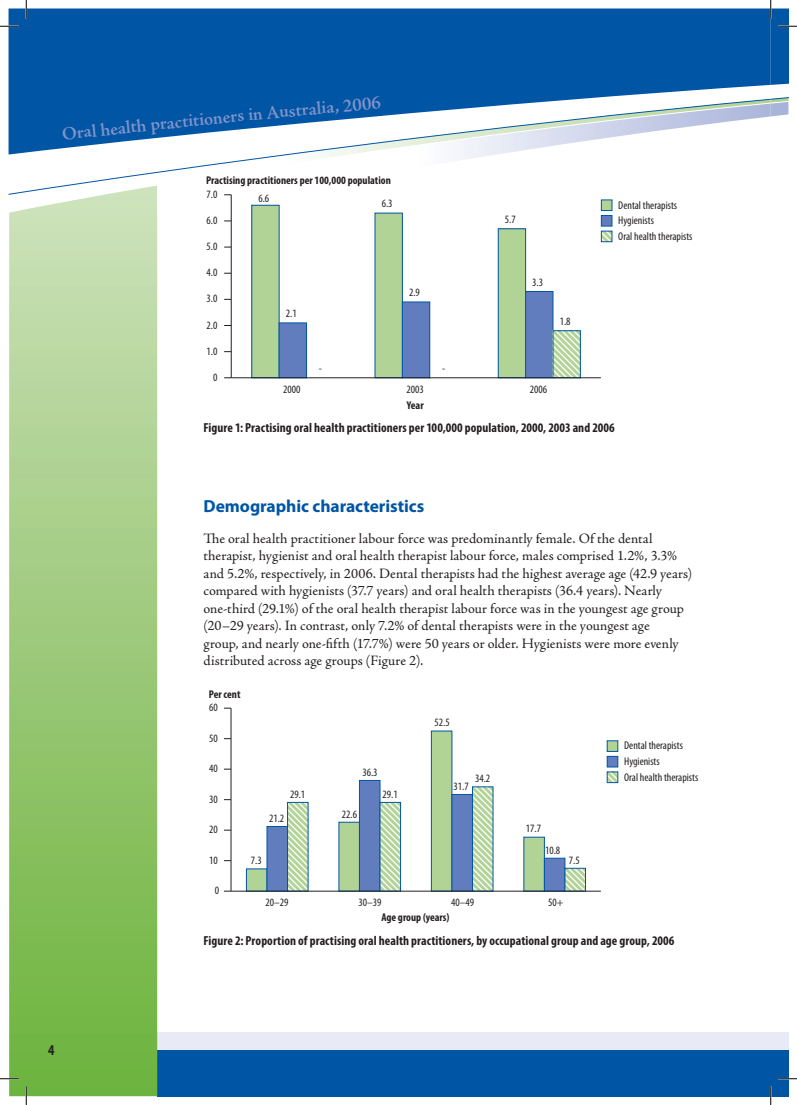
<style>
.page{position:relative;width:797px;height:1105px;background:#fff}
.page>*{position:absolute;margin:0;border:0;box-sizing:border-box;transform-origin:0 0}
.t1{font:600 18.75px "Adobe Jenson Pro";color:#8193c9}
.Heading_1{font:700 17.5px "Myriad Pro";letter-spacing:-.005em;color:#0155a5}
.t2{font:700 condensed 15px "Myriad Pro";color:#231f20}
.Body_text{font:14.38px/17.5px "Adobe Jenson Pro";color:#231f20}
.Figure_caption{font:700 condensed 13.12px "Myriad Pro";letter-spacing:.005em;color:#231f20}
.t3{font:condensed 11.25px/15.6px "Myriad Pro";color:#231f20}
.t4{font:700 condensed 11.25px "Myriad Pro";color:#231f20}
</style>
<div class="page">
<div style="left:770px;top:1032px;width:18px;height:18px;background:#e8eaf5"></div>
<div style="left:770px;top:1050px;width:18px;height:46px;background:#0155a5"></div>
<div style="left:157px;top:1032px;width:613px;height:18px;background:#e8eaf5"></div>
<div style="left:157px;top:1050px;width:613px;height:46px;background:#0155a5"></div>
<svg style="left:9px;top:213px;width:148px;height:883px;background:#9bc97a"></svg>
<div style="left:9px;top:9px;width:761px;height:90px;background:#0155a5"></div>
<svg style="left:9px;top:195px;width:604px;height:18px"></svg>
<svg style="left:9px;top:99px;width:761px;height:96px"></svg>
<div style="left:498px;top:229px;width:27px;height:149px;background:#b2d396"></div>
<div style="left:498px;top:228px;width:28px;height:150px;border:1px solid #0155a5"></div>
<div style="left:375px;top:213px;width:27px;height:165px;background:#b2d396"></div>
<div style="left:252px;top:205px;width:27px;height:173px;background:#b2d396"></div>
<div style="left:251px;top:205px;width:28px;height:173px;border:1px solid #0155a5"></div>
<div style="left:525px;top:291px;width:28px;height:87px;background:#627dbd"></div>
<div style="left:525px;top:291px;width:28px;height:87px;border:1px solid #0155a5"></div>
<div style="left:402px;top:302px;width:28px;height:76px;background:#627dbd"></div>
<div style="left:402px;top:302px;width:28px;height:76px;border:1px solid #0155a5"></div>
<div style="left:279px;top:323px;width:27px;height:55px;background:#627dbd"></div>
<div style="left:279px;top:323px;width:28px;height:55px;border:1px solid #0155a5"></div>
<svg style="left:554px;top:332px;width:24px;height:44px"></svg>
<hr style="left:231px;top:195px;width:1px;height:183px;background:#231f20">
<hr style="left:231px;top:378px;width:370px;height:1px;background:#231f20">
<div style="left:601px;top:200px;width:11px;height:11px;background:#b2d396"></div>
<div style="left:601px;top:200px;width:11px;height:11px;border:1px solid #0155a5"></div>
<div style="left:601px;top:215px;width:11px;height:11px;background:#627dbd"></div>
<div style="left:601px;top:215px;width:11px;height:11px;border:1px solid #0155a5"></div>
<svg style="left:603px;top:233px;width:7px;height:7px"></svg>
<div style="left:601px;top:231px;width:11px;height:11px;border:1px solid #0155a5"></div>
<div style="left:607px;top:741px;width:11px;height:10px;background:#b2d396"></div>
<div style="left:607px;top:740px;width:11px;height:12px;border:1px solid #0155a5"></div>
<div style="left:607px;top:756px;width:11px;height:11px;background:#627dbd"></div>
<div style="left:607px;top:756px;width:11px;height:11px;border:1px solid #0155a5"></div>
<svg style="left:609px;top:774px;width:7px;height:7px"></svg>
<div style="left:607px;top:772px;width:11px;height:11px;border:1px solid #0155a5"></div>
<svg style="left:246px;top:730px;width:207px;height:161px"></svg>
<svg style="left:266px;top:780px;width:320px;height:111px"></svg>
<hr style="left:231px;top:708px;width:1px;height:183px;background:#231f20">
<hr style="left:231px;top:891px;width:370px;height:1px;background:#231f20">
<svg style="left:0;top:25px;width:19px;height:2px"></svg>
<svg style="left:0;top:1078px;width:19px;height:1px"></svg>
<svg style="left:778px;top:1078px;width:19px;height:1px"></svg>
<svg style="left:25px;top:0;width:2px;height:19px"></svg>
<svg style="left:25px;top:1086px;width:2px;height:19px"></svg>
<svg style="left:770px;top:0;width:27px;height:117px"></svg>
<svg style="left:770px;top:1086px;width:1px;height:19px"></svg>
<h1 class="t1" style="left:252px;top:103px;width:135px;rotate:-5deg">O O OOOOOOOOOOOOO</h1>
<h1 class="t1" style="left:61px;top:123px;width:203px;rotate:-6deg">O OOOOOOOOO OOOOOOOOOOOOO O</h1>
<p class="t4" style="left:206px;top:173px;width:186px">Practising practitioners per 100,000 population</p>
<p class="t3" style="left:207px;top:186px;width:12px">7.0</p>
<p class="t3" style="left:207px;top:212px;width:12px">6.0</p>
<p class="t3" style="left:207px;top:238px;width:12px">5.0</p>
<p class="t3" style="left:207px;top:265px;width:12px">4.0</p>
<p class="t3" style="left:207px;top:291px;width:12px">3.0</p>
<p class="t3" style="left:207px;top:317px;width:12px">2.0</p>
<p class="t3" style="left:207px;top:343px;width:12px">1.0</p>
<p class="t3" style="left:213px;top:369px;width:6px">0</p>
<p class="t3" style="left:258px;top:190px;width:12px">6.6</p>
<p class="t3" style="left:382px;top:196px;width:12px">6.3</p>
<p class="t3" style="left:505px;top:211px;width:12px">5.7</p>
<p class="t3" style="left:286px;top:305px;width:12px">2.1</p>
<p class="t3" style="left:409px;top:284px;width:12px">2.9</p>
<p class="t3" style="left:319px;top:360px;width:5px">-</p>
<p class="t3" style="left:442px;top:360px;width:5px">-</p>
<p class="t3" style="left:532px;top:274px;width:12px">3.3</p>
<p class="t3" style="left:283px;top:382px;width:19px">2000</p>
<p class="t3" style="left:406px;top:382px;width:19px">2003</p>
<p class="t3" style="left:529px;top:382px;width:19px">2006</p>
<p class="t4" style="left:407px;top:398px;width:18px">Year</p>
<p class="t3" style="left:559px;top:313px;width:12px">1.8</p>
<p class="t3" style="left:618px;top:197px;width:76px">Dental therapists<br>Hygienists<br>Oral health therapists</p>
<p class="Figure_caption" style="left:203px;top:419px;width:413px">Figure 1: Practising oral health practitioners per 100,000 population, 2000, 2003 and 2006</p>
<p class="Heading_1" style="left:203px;top:495px;width:222px">Demographic characteristics</p>
<p class="Body_text" style="left:203px;top:530px;width:490px">The oral health practitioner labour force was predominantly female. Of the dental therapist, hygienist and oral health therapist labour force, males comprised 1.2%, 3.3% and 5.2%, respectively, in 2006. Dental therapists had the highest average age (42.9 years) compared with hygienists (37.7 years) and oral health therapists (36.4 years). Nearly one-third (29.1%) of the oral health therapist labour force was in the youngest age group (20–29 years). In contrast, only 7.2% of dental therapists were in the youngest age<br>group, and nearly one-fifth (17.7%) were 50 years or older. Hygienists were more evenly distributed across age groups (Figure 2).</p>
<p class="t4" style="left:209px;top:687px;width:33px">Per cent</p>
<p class="t3" style="left:209px;top:699px;width:10px">60</p>
<p class="t3" style="left:209px;top:730px;width:10px">50</p>
<p class="t3" style="left:209px;top:760px;width:10px">40</p>
<p class="t3" style="left:209px;top:791px;width:10px">30</p>
<p class="t3" style="left:209px;top:821px;width:10px">20</p>
<p class="t3" style="left:209px;top:852px;width:10px">10</p>
<p class="t3" style="left:215px;top:882px;width:6px">0</p>
<p class="t3" style="left:362px;top:764px;width:17px">36.3</p>
<p class="t3" style="left:290px;top:786px;width:17px">29.1</p>
<p class="t3" style="left:382px;top:786px;width:17px">29.1</p>
<p class="t3" style="left:269px;top:810px;width:17px">21.2</p>
<p class="t3" style="left:342px;top:806px;width:17px">22.6</p>
<p class="t3" style="left:251px;top:852px;width:12px">7.3</p>
<p class="t3" style="left:434px;top:715px;width:17px">52.5</p>
<p class="t3" style="left:475px;top:770px;width:17px">34.2</p>
<p class="t3" style="left:453px;top:778px;width:17px">31.7</p>
<p class="t3" style="left:526px;top:820px;width:17px">17.7</p>
<p class="t3" style="left:545px;top:842px;width:17px">10.8</p>
<p class="t3" style="left:569px;top:852px;width:12px">7.5</p>
<p class="t3" style="left:265px;top:894px;width:24px">20–29</p>
<p class="t3" style="left:358px;top:894px;width:24px">30–39</p>
<p class="t3" style="left:451px;top:894px;width:24px">40–49</p>
<p class="t3" style="left:548px;top:894px;width:17px">50+</p>
<p class="t4" style="left:381px;top:910px;width:70px">Age group (years)</p>
<p class="t3" style="left:624px;top:738px;width:76px">Dental therapists<br>Hygienists<br>Oral health therapists</p>
<p class="t2" style="left:48px;top:1041px;width:8px">4</p>
<p class="Figure_caption" style="left:203px;top:932px;width:472px">Figure 2: Proportion of practising oral health practitioners, by occupational group and age group, 2006</p>
</div>
